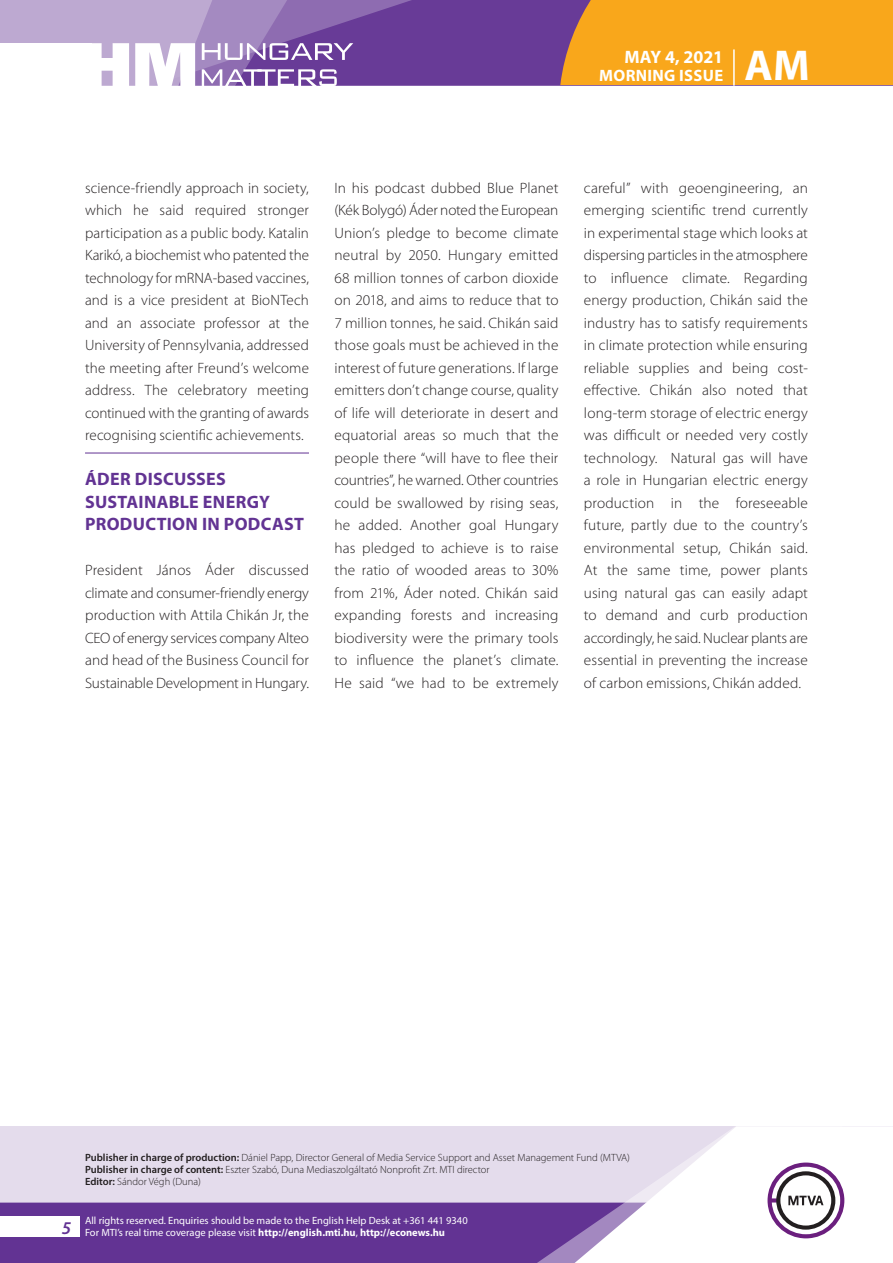
<style>
.page{position:relative;width:893px;height:1263px;background:#fff}
.page>*{position:absolute;margin:0;border:0;box-sizing:border-box;transform-origin:0 0}
.t1{font:700 43.35px "Myriad Pro";color:#fff}
._01_cimsor{font:700 18px/22.5px "Myriad Pro";letter-spacing:.015em;color:#623393}
.t2{font:700 18px "Myriad Pro";color:#fff}
.t3{font:700 16.5px "Myriad Pro";letter-spacing:.02em;color:#fff}
._03_kenyer_szöveg-1{font:300 15px/22.5px "Myriad Pro";letter-spacing:.005em;color:#231f20;text-align:justify}
.t4{font:300 10.5px "Myriad Pro";color:#231f20}
.t5{font:10.5px/12px "Myriad Pro";color:#fff}
.s1{font-weight:600}
.s2{font-weight:700}
</style>
<div class="page">
<div style="left:0;top:1126px;width:893px;height:137px;background:#e4dcec"></div>
<div style="left:0;top:1202px;width:506px;height:61px;background:#623393"></div>
<svg style="left:506px;top:1202px;width:69px;height:61px;background:#6b3e99"></svg>
<svg style="left:575px;top:1126px;width:318px;height:137px"></svg>
<div style="left:0;top:1216px;width:79px;height:20px;background:#fff"></div>
<div style="left:0;top:0;width:893px;height:85px;background:#683b97"></div>
<div style="left:560px;top:0;width:333px;height:85px;background:#f9a71b"></div>
<hr style="left:733px;top:49px;width:2px;height:37px;background:#fff">
<svg style="left:0;top:0;width:479px;height:86px"></svg>
<hr style="left:85px;top:453px;width:224px;height:1px;background:#623393">
<p class="t2" style="left:624px;top:45px;width:100px">MAY 4, 2021</p>
<p class="t3" style="left:599px;top:65px;width:125px">MORNING ISSUE</p>
<h1 class="t1" style="left:745px;top:37px;width:67px">AM</h1>
<p class="_03_kenyer_szöveg-1" style="left:85px;top:176px;width:225px">science-friendly approach in society, which he said required stronger participation as a public body. Katalin Karikó, a biochemist who patented the technology for mRNA-based vaccines, and is a vice president at BioNTech and an associate professor at the University of Pennsylvania, addressed the meeting after Freund’s welcome address. The celebratory meeting continued with the granting of awards recognising scientific achievements.</p>
<p class="_01_cimsor" style="left:85px;top:467px;width:220px">ÁDER DISCUSSES<br>SUSTAINABLE ENERGY<br>PRODUCTION IN PODCAST</p>
<p class="_03_kenyer_szöveg-1" style="left:85px;top:559px;width:225px">President János Áder discussed climate and consumer-friendly energy production with Attila Chikán Jr, the CEO of energy services company Alteo and head of the Business Council for Sustainable Development in Hungary.</p>
<p class="_03_kenyer_szöveg-1" style="left:334px;top:176px;width:225px">In his podcast dubbed Blue Planet (Kék Bolygó) Áder noted the European Union’s pledge to become climate neutral by 2050. Hungary emitted 68 million tonnes of carbon dioxide on 2018, and aims to reduce that to 7 million tonnes, he said. Chikán said those goals must be achieved in the interest of future generations. If large emitters don’t change course, quality of life will deteriorate in desert and equatorial areas so much that the people there “will have to flee their countries”, he warned. Other countries could be swallowed by rising seas, he added. Another goal Hungary has pledged to achieve is to raise the ratio of wooded areas to 30% from 21%, Áder noted. Chikán said expanding forests and increasing biodiversity were the primary tools to influence the planet’s climate.<br>He said “we had to be extremely</p>
<p class="_03_kenyer_szöveg-1" style="left:584px;top:176px;width:225px">careful” with geoengineering, an emerging scientific trend currently in experimental stage which looks at dispersing particles in the atmosphere to influence climate. Regarding energy production, Chikán said the industry has to satisfy requirements in climate protection while ensuring reliable supplies and being cost&shy;effective. Chikán also noted that long-term storage of electric energy was difficult or needed very costly technology. Natural gas will have a role in Hungarian electric energy production in the foreseeable future, partly due to the country’s environmental setup, Chikán said.<br>At the same time, power plants using natural gas can easily adapt to demand and curb production accordingly, he said. Nuclear plants are essential in preventing the increase of carbon emissions, Chikán added.</p>
<p class="t4" style="left:85px;top:1151px;width:546px"><span class="s1">Publisher in charge of production:</span> Dániel Papp, Director General of Media Service Support and Asset Management Fund (MTVA)</p>
<p class="t4" style="left:85px;top:1163px;width:406px"><span class="s1">Publisher in charge of content:</span> Eszter Szabó, Duna Mediaszolgáltató Nonprofit Zrt. MTI director</p>
<p class="t4" style="left:85px;top:1175px;width:117px"><span class="s1">Editor:</span> Sándor Végh (Duna)</p>
<p class="t5" style="left:62px;top:1214px;width:407px;text-indent:23px">All rights reserved. Enquiries should be made to the English Help Desk at +361 441 9340<br><sup>5</sup> For MTI’s real time coverage please visit <span class="s2">http://english.mti.hu</span>, <span class="s2">http://econews.hu</span></p>
</div>
